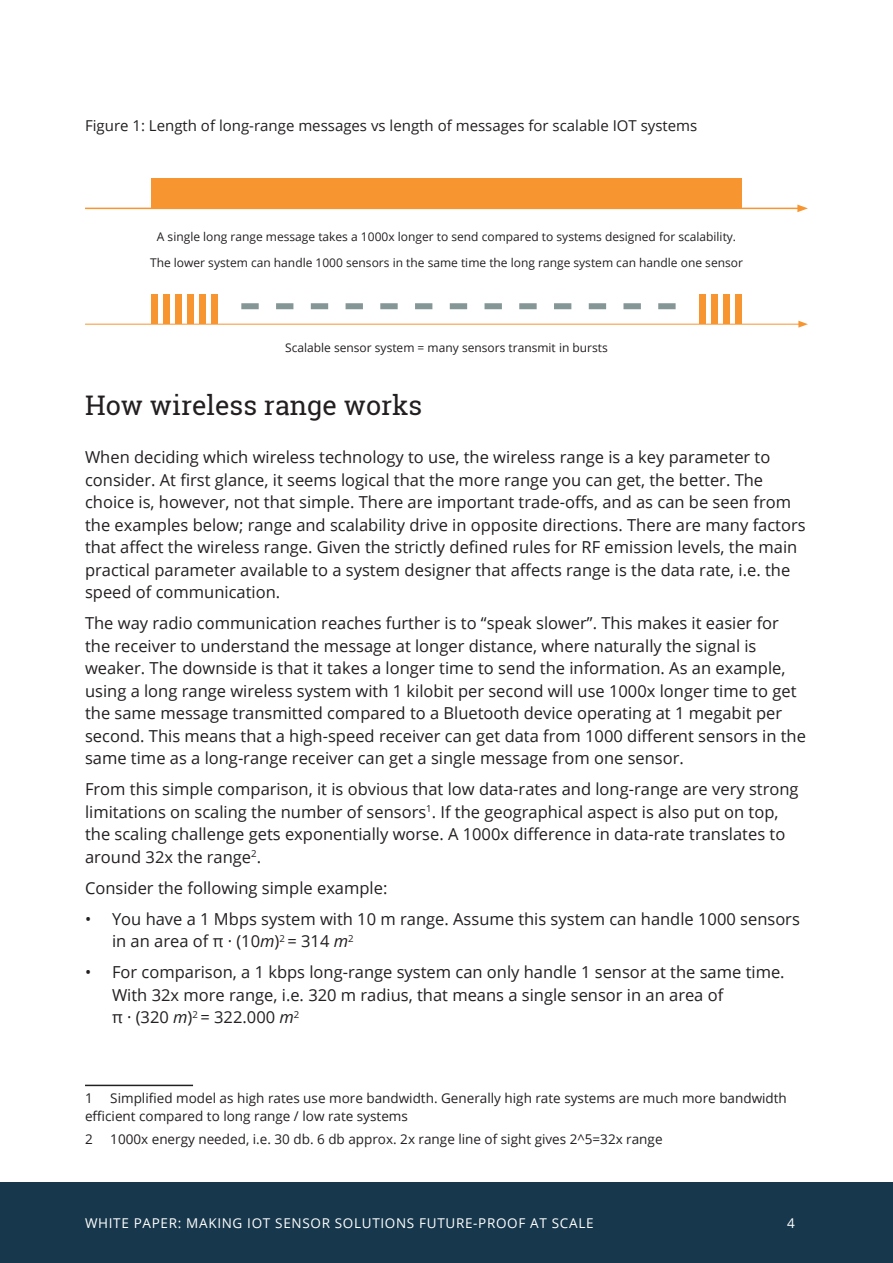
<style>
.page{position:relative;width:893px;height:1263px;background:#fff}
.page>*{position:absolute;margin:0;border:0;box-sizing:border-box;transform-origin:0 0}
.t1{font:27px "Roboto Slab";color:#231f20}
.Copy{font:16.5px/22.5px "Open Sans";color:#231f20}
.Copy-2{font:15px "Open Sans";color:#231f20}
.Copy-3{font:13.5px/18px "Open Sans";color:#231f20}
.t2{font:13.5px "Open Sans";letter-spacing:.05em;color:#fff}
.Copy-4{font:12px "Open Sans";color:#231f20}
.s1{font-style:italic}
</style>
<div class="page">
<div style="left:0;top:1182px;width:893px;height:81px;background:#17384c"></div>
<hr style="left:85px;top:1085px;width:108px;height:1px;background:#231f20">
<hr style="left:85px;top:208px;width:715px;height:1px;background:#f79530">
<svg style="left:797px;top:205px;width:11px;height:7px"></svg>
<div style="left:151px;top:178px;width:590px;height:30px;background:#f79530"></div>
<div style="left:151px;top:294px;width:7px;height:30px;background:#f79530"></div>
<div style="left:163px;top:294px;width:7px;height:30px;background:#f79530"></div>
<div style="left:175px;top:294px;width:7px;height:30px;background:#f79530"></div>
<div style="left:187px;top:294px;width:7px;height:30px;background:#f79530"></div>
<div style="left:199px;top:294px;width:7px;height:30px;background:#f79530"></div>
<div style="left:211px;top:294px;width:7px;height:30px;background:#f79530"></div>
<div style="left:699px;top:294px;width:7px;height:30px;background:#f79530"></div>
<div style="left:711px;top:294px;width:7px;height:30px;background:#f79530"></div>
<div style="left:723px;top:294px;width:7px;height:30px;background:#f79530"></div>
<div style="left:735px;top:294px;width:6px;height:30px;background:#f79530"></div>
<hr style="left:85px;top:324px;width:716px;height:1px;background:#f79530">
<svg style="left:798px;top:321px;width:10px;height:7px"></svg>
<svg style="left:241px;top:303px;width:435px;height:6px"></svg>
<p class="Copy-2" style="left:85px;top:115px;width:614px">Figure 1: Length of long-range messages vs length of messages for scalable IOT systems</p>
<p class="Copy-4" style="left:157px;top:228px;width:581px">A single long range message takes a 1000x longer to send compared to systems designed for scalability.</p>
<p class="Copy-4" style="left:150px;top:255px;width:594px">The lower system can handle 1000 sensors in the same time the long range system can handle one sensor</p>
<p class="Copy-4" style="left:285px;top:339px;width:324px">Scalable sensor system = many sensors transmit in bursts</p>
<h1 class="t1" style="left:85px;top:387px;width:339px">How wireless range works</h1>
<p class="Copy" style="left:85px;top:446px;width:722px">When deciding which wireless technology to use, the wireless range is a key parameter to consider. At first glance, it seems logical that the more range you can get, the better. The choice is, however, not that simple. There are important trade-offs, and as can be seen from the examples below; range and scalability drive in opposite directions. There are many factors that affect the wireless range. Given the strictly defined rules for RF emission levels, the main practical parameter available to a system designer that affects range is the data rate, i.e. the speed of communication.</p>
<p class="Copy" style="left:85px;top:612px;width:722px">The way radio communication reaches further is to “speak slower”. This makes it easier for the receiver to understand the message at longer distance, where naturally the signal is weaker. The downside is that it takes a longer time to send the information. As an example, using a long range wireless system with 1 kilobit per second will use 1000x longer time to get the same message transmitted compared to a Bluetooth device operating at 1 megabit per second. This means that a high-speed receiver can get data from 1000 different sensors in the same time as a long-range receiver can get a single message from one sensor.</p>
<p class="Copy" style="left:85px;top:778px;width:715px">From this simple comparison, it is obvious that low data-rates and long-range are very strong limitations on scaling the number of sensors<sup>1</sup>. If the geographical aspect is also put on top, the scaling challenge gets exponentially worse. A 1000x difference in data-rate translates to around 32x the range<sup>2</sup>.</p>
<p class="Copy" style="left:85px;top:876px;width:304px">Consider the following simple example:</p>
<p class="Copy" style="left:112px;top:907px;width:689px;text-indent:-27px">• You have a 1 Mbps system with 10 m range. Assume this system can handle 1000 sensors in an area of π · (10<span class="s1">m</span>)<sup>2</sup> = 314 <span class="s1">m</span><sup>2</sup></p>
<p class="Copy" style="left:112px;top:961px;width:674px;text-indent:-27px">• For comparison, a 1 kbps long-range system can only handle 1 sensor at the same time.<br>With 32x more range, i.e. 320 m radius, that means a single sensor in an area of<br>π · (320 <span class="s1">m</span>)<sup>2</sup> = 322.000 <span class="s1">m</span><sup>2</sup></p>
<p class="Copy-3" style="left:85px;top:1089px;width:703px;text-indent:25px">Simplified model as high rates use more bandwidth. Generally high rate systems are much more bandwidth efficient compared to long range / low rate systems</p>
<p class="Copy-3" style="left:85px;top:1130px;width:9px">2</p>
<p class="Copy-3" style="left:110px;top:1130px;width:554px">1000x energy needed, i.e. 30 db. 6 db approx. 2x range line of sight gives 2^5=32x range</p>
<p class="Copy-3" style="left:85px;top:1089px;width:9px">1</p>
<p class="t2" style="left:85px;top:1214px;width:510px">WHITE PAPER: MAKING IOT SENSOR SOLUTIONS FUTURE-PROOF AT SCALE</p>
<p class="t2" style="left:787px;top:1214px;width:9px">4</p>
</div>
